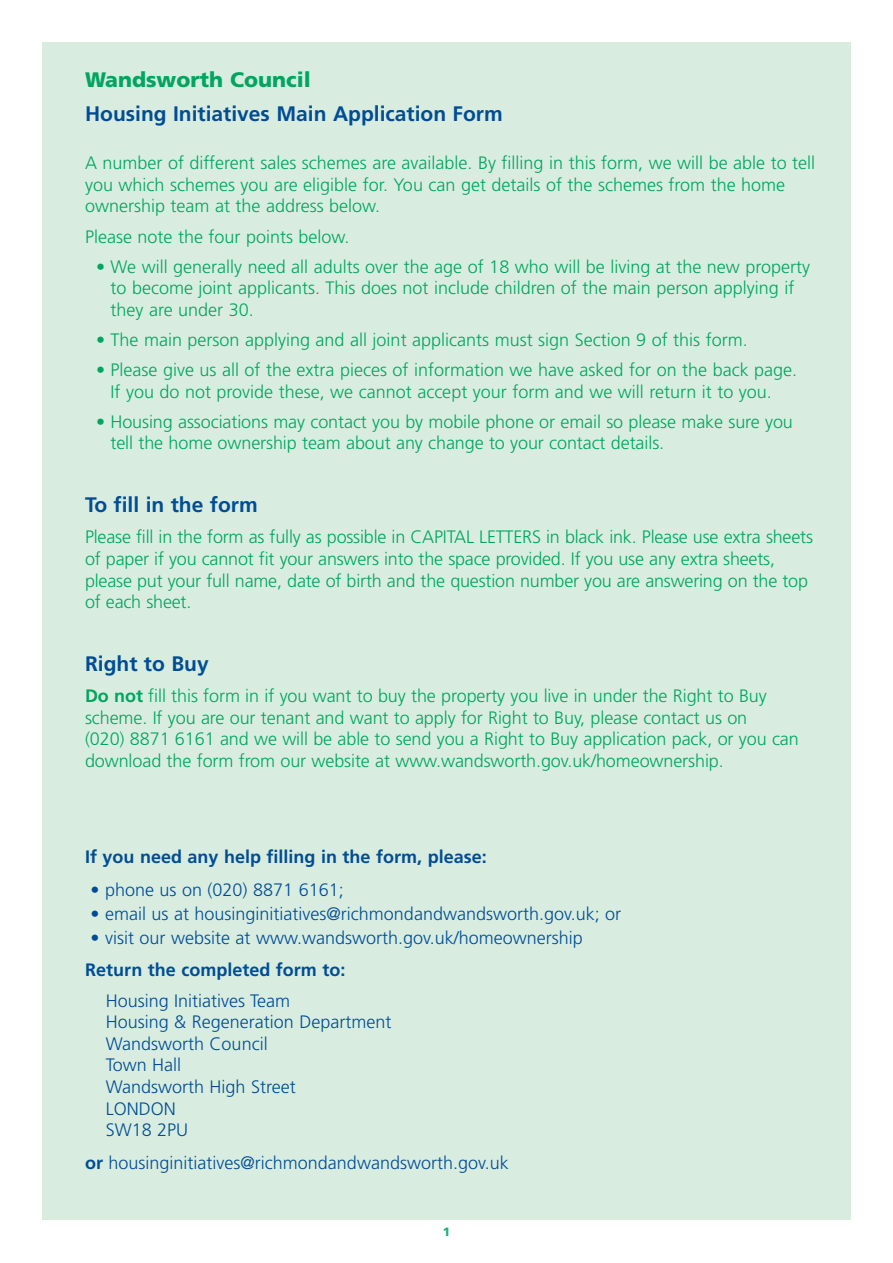
<style>
.page{position:relative;width:893px;height:1263px;background:#fff}
.page>*{position:absolute;margin:0;border:0;box-sizing:border-box;transform-origin:0 0}
.t1{font:700 21px "Frutiger LT";color:#014d95}
.t2{font:900 21px "Frutiger LT";color:#00a65f}
.t3{font:300 18px/21.6px "Frutiger LT";letter-spacing:-.005em;color:#00a65f}
.t4{font:300 18px/21.6px "Frutiger LT";color:#014d95}
.t5{font:700 18px "Frutiger LT";color:#014d95}
.t6{font:900 12px "Frutiger LT";color:#1db37a}
.s1{font-weight:700}
</style>
<div class="page">
<div style="left:42px;top:43px;width:808px;height:1177px;background:#d8ede0"></div>
<p class="t2" style="left:85px;top:71px;width:227px">Wandsworth Council</p>
<p class="t1" style="left:85px;top:105px;width:419px">Housing Initiatives Main Application Form</p>
<p class="t3" style="left:85px;top:154px;width:732px">A number of different sales schemes are available. By filling in this form, we will be able to tell you which schemes you are eligible for. You can get details of the schemes from the home ownership team at the address below.</p>
<p class="t3" style="left:85px;top:227px;width:266px">Please note the four points below.</p>
<p class="t3" style="left:110px;top:257px;width:701px;text-indent:-14px">• We will generally need all adults over the age of 18 who will be living at the new property to become joint applicants. This does not include children of the main person applying if they are under 30.</p>
<p class="t3" style="left:96px;top:330px;width:653px">• The main person applying and all joint applicants must sign Section 9 of this form.</p>
<p class="t3" style="left:110px;top:360px;width:688px;text-indent:-14px">• Please give us all of the extra pieces of information we have asked for on the back page.<br>If you do not provide these, we cannot accept your form and we will return it to you.</p>
<p class="t3" style="left:110px;top:412px;width:684px;text-indent:-14px">• Housing associations may contact you by mobile phone or email so please make sure you tell the home ownership team about any change to your contact details.</p>
<p class="t1" style="left:85px;top:496px;width:174px">To fill in the form</p>
<p class="t3" style="left:85px;top:528px;width:729px">Please fill in the form as fully as possible in CAPITAL LETTERS in black ink. Please use extra sheets of paper if you cannot fit your answers into the space provided. If you use any extra sheets, please put your full name, date of birth and the question number you are answering on the top of each sheet.</p>
<p class="t1" style="left:85px;top:655px;width:125px">Right to Buy</p>
<p class="t3" style="left:85px;top:686px;width:715px"><span class="s1">Do not</span> fill this form in if you want to buy the property you live in under the Right to Buy scheme. If you are our tenant and want to apply for Right to Buy, please contact us on<br>(020) 8871 6161 and we will be able to send you a Right to Buy application pack, or you can download the form from our website at www.wandsworth.gov.uk/homeownership.</p>
<p class="t5" style="left:85px;top:850px;width:403px">If you need any help filling in the form, please:</p>
<p class="t4" style="left:91px;top:880px;width:255px">• phone us on (020) 8871 6161;</p>
<p class="t4" style="left:91px;top:904px;width:532px">• email us at housinginitiatives@richmondandwandsworth.gov.uk; or</p>
<p class="t4" style="left:91px;top:928px;width:494px">• visit our website at www.wandsworth.gov.uk/homeownership</p>
<p class="t5" style="left:85px;top:963px;width:262px">Return the completed form to:</p>
<p class="t4" style="left:106px;top:991px;width:287px">Housing Initiatives Team<br>Housing &amp; Regeneration Department<br>Wandsworth Council<br>Town Hall<br>Wandsworth High Street<br>LONDON<br>SW18 2PU</p>
<p class="t4" style="left:85px;top:1153px;width:425px"><span class="s1">or</span> housinginitiatives@richmondandwandsworth.gov.uk</p>
<p class="t6" style="left:443px;top:1226px;width:9px">1</p>
</div>
